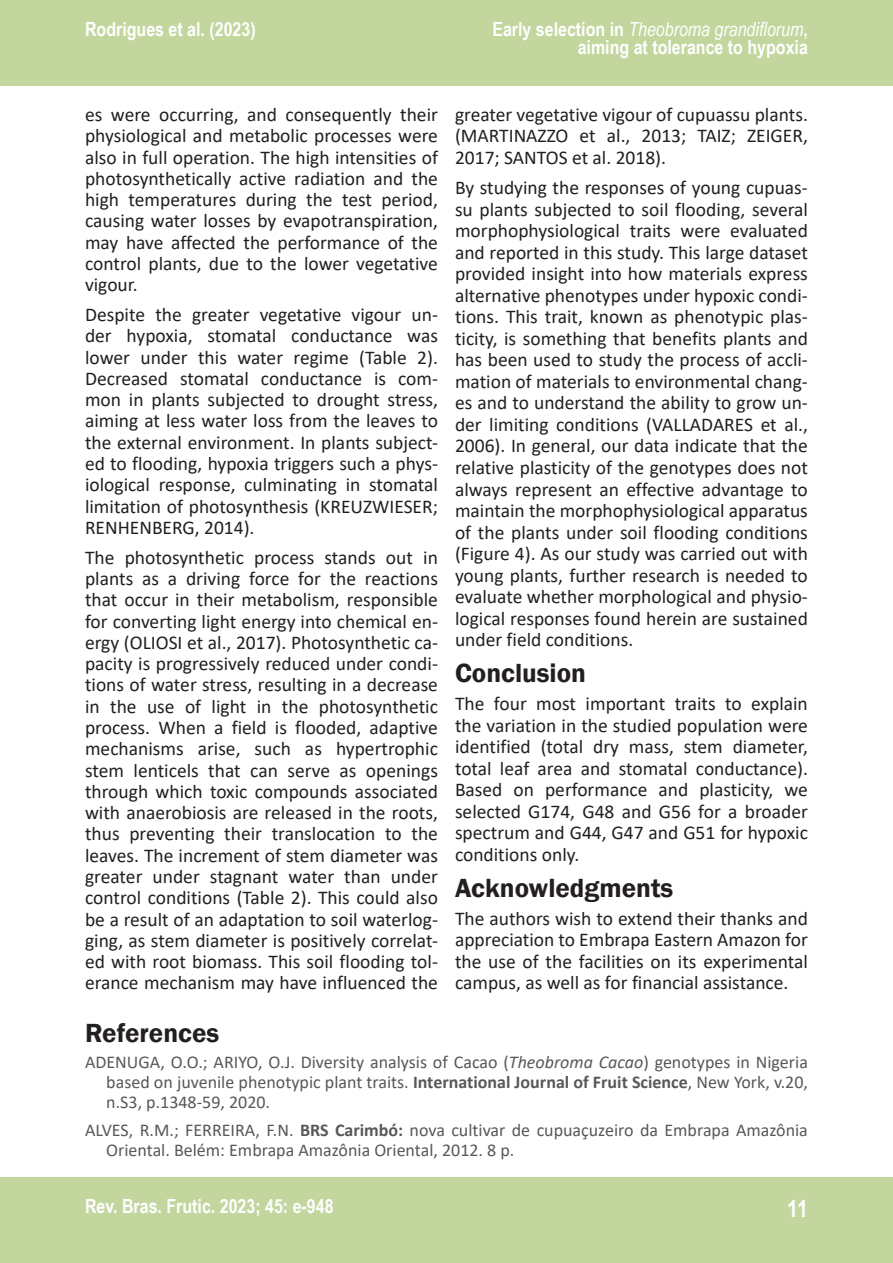
<style>
.page{position:relative;width:893px;height:1263px;background:#fff}
.page>*{position:absolute;margin:0;border:0;box-sizing:border-box;transform-origin:0 0}
.Título_1{font:600 27px "Franklin Gothic";color:#231f20}
.t1{font:700 24px "Arial Narrow";color:#fff}
.Corpo_de_texto{font:19.5px/21.3px "Calibri";color:#231f20;text-align:justify}
.t2{font:700 19.5px/18px "Arial Narrow";color:#fff;text-align:right}
.Referências{font:18px/19.8px "Calibri";color:#57585a;text-align:justify}
.s1{font-weight:400;font-style:italic}
.s2{font-style:italic}
.s3{font-weight:700}
</style>
<div class="page">
<div style="left:0;top:0;width:893px;height:85px;background:#c3d69e"></div>
<div style="left:0;top:1178px;width:893px;height:85px;background:#c3d69e"></div>
<p class="t2" style="left:85px;top:19px;width:172px">Rodrigues et al. (2023)</p>
<p class="t2" style="left:492px;top:19px;width:317px">Early selection in <span class="s1">Theobroma grandiflorum</span>, aiming at tolerance to hypoxia</p>
<p class="Corpo_de_texto" style="left:85px;top:103px;width:354px">es were occurring, and consequently their physiological and metabolic processes were also in full operation. The high intensities of photosynthetically active radiation and the high temperatures during the test period, causing water losses by evapotranspiration, may have affected the performance of the control plants, due to the lower vegetative vigour.</p>
<p class="Corpo_de_texto" style="left:85px;top:303px;width:354px">Despite the greater vegetative vigour un&shy;der hypoxia, stomatal conductance was lower under this water regime (Table 2).<br>Decreased stomatal conductance is com&shy;mon in plants subjected to drought stress, aiming at less water loss from the leaves to the external environment. In plants subject&shy;ed to flooding, hypoxia triggers such a phys&shy;iological response, culminating in stomatal limitation of photosynthesis (KREUZWIESER; RENHENBERG, 2014).</p>
<p class="Corpo_de_texto" style="left:85px;top:546px;width:354px">The photosynthetic process stands out in plants as a driving force for the reactions that occur in their metabolism, responsible for converting light energy into chemical en&shy;ergy (OLIOSI et al., 2017). Photosynthetic ca&shy;pacity is progressively reduced under condi&shy;tions of water stress, resulting in a decrease in the use of light in the photosynthetic process. When a field is flooded, adaptive mechanisms arise, such as hypertrophic stem lenticels that can serve as openings through which toxic compounds associated with anaerobiosis are released in the roots, thus preventing their translocation to the leaves. The increment of stem diameter was greater under stagnant water than under control conditions (Table 2). This could also be a result of an adaptation to soil waterlog&shy;ging, as stem diameter is positively correlat&shy;ed with root biomass. This soil flooding tol&shy;erance mechanism may have influenced the</p>
<p class="Corpo_de_texto" style="left:455px;top:103px;width:354px">greater vegetative vigour of cupuassu plants. (MARTINAZZO et al., 2013; TAIZ; ZEIGER, 2017; SANTOS et al. 2018).</p>
<p class="Corpo_de_texto" style="left:455px;top:176px;width:354px">By studying the responses of young cupuas&shy;su plants subjected to soil flooding, several morphophysiological traits were evaluated and reported in this study. This large dataset provided insight into how materials express alternative phenotypes under hypoxic condi&shy;tions. This trait, known as phenotypic plas&shy;ticity, is something that benefits plants and has been used to study the process of accli&shy;mation of materials to environmental chang&shy;es and to understand the ability to grow un&shy;der limiting conditions (VALLADARES et al., 2006). In general, our data indicate that the relative plasticity of the genotypes does not always represent an effective advantage to maintain the morphophysiological apparatus of the plants under soil flooding conditions (Figure 4). As our study was carried out with young plants, further research is needed to evaluate whether morphological and physio&shy;logical responses found herein are sustained under field conditions.</p>
<p class="Título_1" style="left:455px;top:657px;width:133px">Conclusion</p>
<p class="Corpo_de_texto" style="left:455px;top:692px;width:354px">The four most important traits to explain the variation in the studied population were identified (total dry mass, stem diameter, total leaf area and stomatal conductance).<br>Based on performance and plasticity, we selected G174, G48 and G56 for a broader spectrum and G44, G47 and G51 for hypoxic conditions only.</p>
<p class="Título_1" style="left:455px;top:871px;width:220px">Acknowledgments</p>
<p class="Corpo_de_texto" style="left:455px;top:907px;width:354px">The authors wish to extend their thanks and appreciation to Embrapa Eastern Amazon for the use of the facilities on its experimental campus, as well as for financial assistance.</p>
<p class="Título_1" style="left:85px;top:1017px;width:136px">References</p>
<p class="Referências" style="left:106px;top:1052px;width:703px;text-indent:-21px">ADENUGA, O.O.; ARIYO, O.J. Diversity analysis of Cacao (<span class="s2">Theobroma Cacao</span>) genotypes in Nigeria based on juvenile phenotypic plant traits. <span class="s3">International Journal of Fruit Science</span>, New York, v.20, n.S3, p.1348-59, 2020.</p>
<p class="Referências" style="left:106px;top:1120px;width:703px;text-indent:-21px">ALVES, R.M.; FERREIRA, F.N. <span class="s3">BRS Carimbó:</span> nova cultivar de cupuaçuzeiro da Embrapa Amazônia<br>Oriental. Belém: Embrapa Amazônia Oriental, 2012. 8 p.</p>
<p class="t2" style="left:85px;top:1196px;width:250px">Rev. Bras. Frutic. 2023; 45: e-948</p>
<p class="t1" style="left:787px;top:1190px;width:22px">11</p>
</div>
